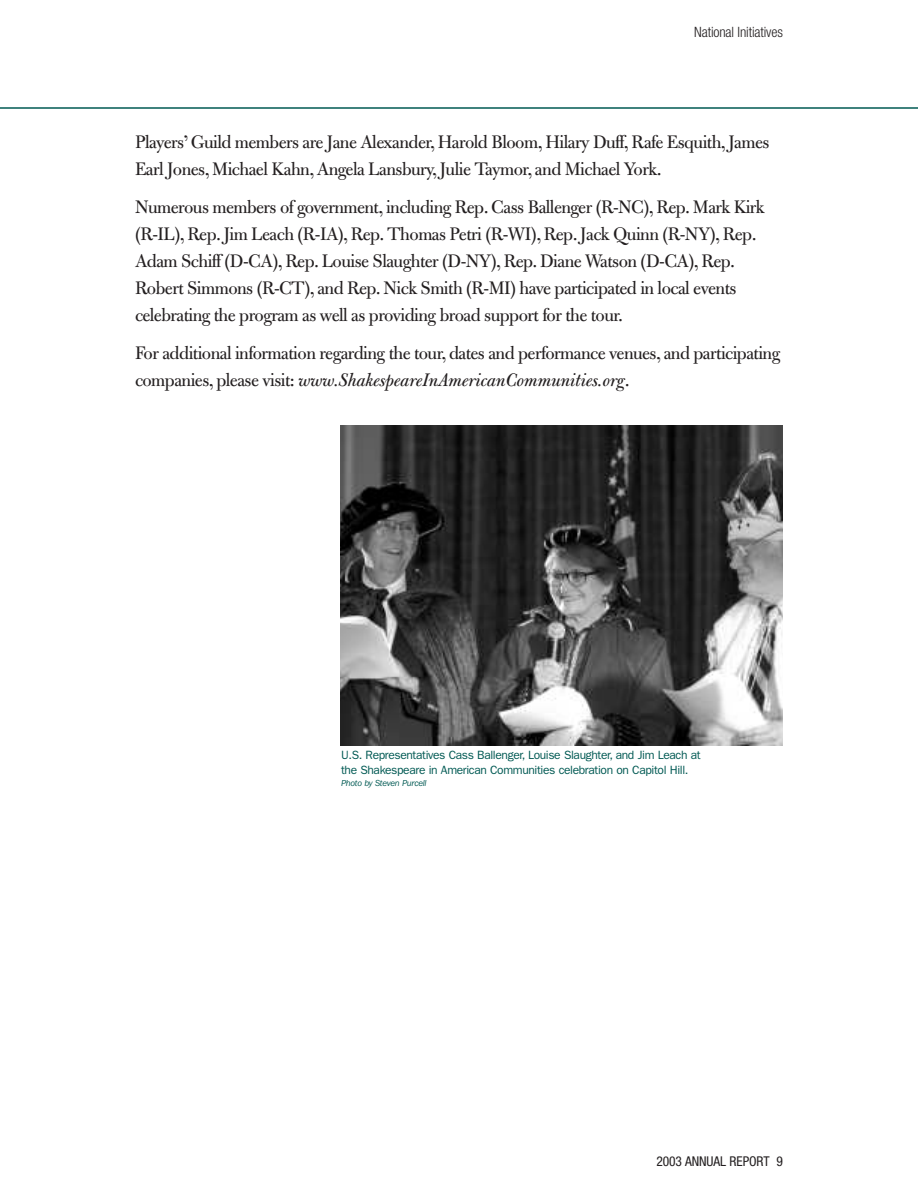
<style>
.page{position:relative;width:918px;height:1188px;background:#fff}
.page>*{position:absolute;margin:0;border:0;box-sizing:border-box;transform-origin:0 0}
.t1{font:19.5px/27px "Bulmer";letter-spacing:-.025em;color:#231f20}
.t2{font:300 condensed 14.25px "Helvetica Neue";letter-spacing:-.01em;color:#231f20}
.t3{font:condensed 13.5px "Helvetica Neue";letter-spacing:-.005em;color:#231f20}
.t4{font:12px/15px "Franklin Gothic";letter-spacing:-.03em;color:#005953}
.t5{font:italic 9px "Franklin Gothic";letter-spacing:-.03em;color:#005953}
.s1{font-style:italic}
</style>
<div class="page">
<hr style="left:0;top:107px;width:918px;height:2px;background:#005953">
<img style="left:340px;top:425px;width:443px;height:321px">
<p class="t2" style="left:694px;top:27px;width:90px">National Initiatives</p>
<p class="t1" style="left:135px;top:131px;width:636px">Players’ Guild members are Jane Alexander, Harold Bloom, Hilary Duff, Rafe Esquith, James<br>Earl Jones, Michael Kahn, Angela Lansbury, Julie Taymor, and Michael York.</p>
<p class="t1" style="left:135px;top:195px;width:631px">Numerous members of government, including Rep. Cass Ballenger (R-NC), Rep. Mark Kirk (R-IL), Rep. Jim Leach (R-IA), Rep. Thomas Petri (R-WI), Rep. Jack Quinn (R-NY), Rep.<br>Adam Schiff (D-CA), Rep. Louise Slaughter (D-NY), Rep. Diane Watson (D-CA), Rep.<br>Robert Simmons (R-CT), and Rep. Nick Smith (R-MI) have participated in local events celebrating the program as well as providing broad support for the tour.</p>
<p class="t1" style="left:135px;top:341px;width:647px">For additional information regarding the tour, dates and performance venues, and participating companies, please visit: <span class="s1">www.ShakespeareInAmericanCommunities.org</span>.</p>
<p class="t4" style="left:341px;top:749px;width:361px">U.S. Representatives Cass Ballenger, Louise Slaughter, and Jim Leach at the Shakespeare in American Communities celebration on Capitol Hill.</p>
<p class="t5" style="left:341px;top:780px;width:87px">Photo by Steven Purcell</p>
<p class="t3" style="left:656px;top:1157px;width:128px">2003 ANNUAL REPORT 9</p>
</div>
